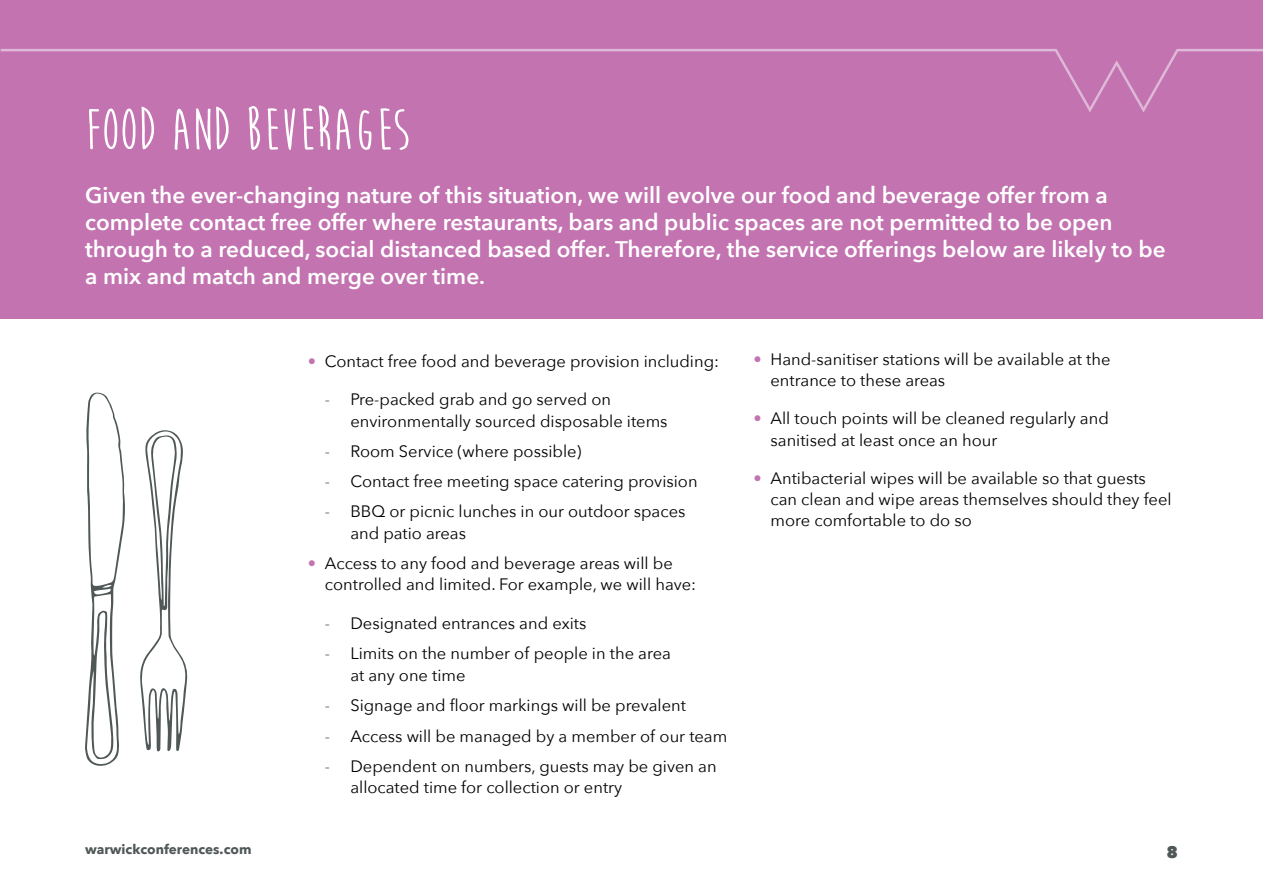
<style>
.page{position:relative;width:1263px;height:893px;background:#fff}
.page>*{position:absolute;margin:0;border:0;box-sizing:border-box;transform-origin:0 0}
.t1{font:700 60px "Moon Flower";color:#fff}
.t2{font:600 22.5px/27px "Avenir Next";color:#fff}
.t3{font:16.5px/21.6px "Avenir Next";color:#000}
.t4{font:800 16.5px "Avenir Next";color:#4f5757}
.t5{font:700 13.5px "Avenir Next";color:#4f5757}
.s1{color:#c273b0}
.s2{color:#4f5757}
</style>
<div class="page">
<div style="left:1px;top:0;width:1262px;height:319px;background:#c273b0"></div>
<svg style="left:1px;top:49px;width:1262px;height:64px"></svg>
<svg style="left:140px;top:430px;width:48px;height:322px"></svg>
<svg style="left:85px;top:392px;width:40px;height:374px"></svg>
<h1 class="t1" style="left:85px;top:98px;width:326px">FOOD AND BEVERAGES</h1>
<p class="t2" style="left:85px;top:181px;width:1082px">Given the ever-changing nature of this situation, we will evolve our food and beverage offer from a complete contact free offer where restaurants, bars and public spaces are not permitted to be open through to a reduced, social distanced based offer. Therefore, the service offerings below are likely to be a mix and match and merge over time.</p>
<p class="t3" style="left:308px;top:350px;width:413px"><span class="s1">•</span> Contact free food and beverage provision including:</p>
<p class="t3" style="left:350px;top:388px;width:319px;text-indent:-26px"><span class="s2">-</span> Pre-packed grab and go served on environmentally sourced disposable items</p>
<p class="t3" style="left:325px;top:440px;width:258px"><span class="s2">-</span> Room Service (where possible)</p>
<p class="t3" style="left:325px;top:470px;width:374px"><span class="s2">-</span> Contact free meeting space catering provision</p>
<p class="t3" style="left:350px;top:500px;width:337px;text-indent:-26px"><span class="s2">-</span> BBQ or picnic lunches in our outdoor spaces and patio areas</p>
<p class="t3" style="left:325px;top:551px;width:373px;text-indent:-17px"><span class="s1">•</span> Access to any food and beverage areas will be controlled and limited. For example, we will have:</p>
<p class="t3" style="left:325px;top:612px;width:263px"><span class="s2">-</span> Designated entrances and exits</p>
<p class="t3" style="left:350px;top:642px;width:322px;text-indent:-26px"><span class="s2">-</span> Limits on the number of people in the area at any one time</p>
<p class="t3" style="left:325px;top:694px;width:363px"><span class="s2">-</span> Signage and floor markings will be prevalent</p>
<p class="t3" style="left:325px;top:725px;width:404px"><span class="s2">-</span> Access will be managed by a member of our team</p>
<p class="t3" style="left:350px;top:755px;width:368px;text-indent:-26px"><span class="s2">-</span> Dependent on numbers, guests may be given an allocated time for collection or entry</p>
<p class="t3" style="left:770px;top:348px;width:341px;line-height:21px;text-indent:-17px"><span class="s1">•</span> Hand-sanitiser stations will be available at the entrance to these areas</p>
<p class="t3" style="left:770px;top:408px;width:340px;line-height:21px;text-indent:-17px"><span class="s1">•</span> All touch points will be cleaned regularly and sanitised at least once an hour</p>
<p class="t3" style="left:770px;top:467px;width:403px;line-height:21px;text-indent:-17px"><span class="s1">•</span> Antibacterial wipes will be available so that guests can clean and wipe areas themselves should they feel more comfortable to do so</p>
<p class="t5" style="left:85px;top:838px;width:168px">warwickconferences.com</p>
<p class="t4" style="left:1166px;top:842px;width:13px">8</p>
</div>
